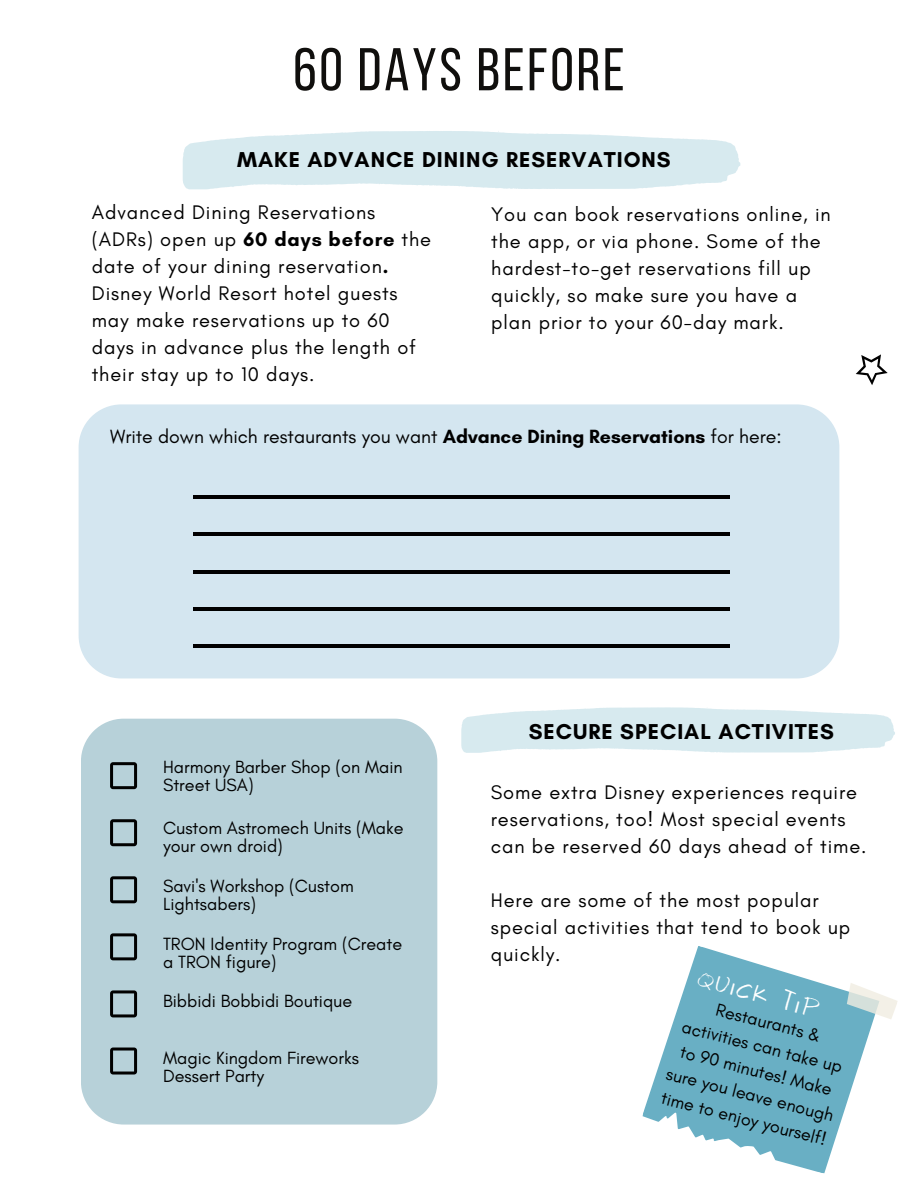
<style>
.page{position:relative;width:918px;height:1188px;background:#fff}
.page>*{position:absolute;margin:0;border:0;box-sizing:border-box;transform-origin:0 0}
.t1{font:60.15px "Bebas Neue";letter-spacing:.045em;color:#100f0d}
.t2{font:34.2px "NF ANTIO Regular";color:#fff}
.t3{font:700 21.9px "Glacial Indifference";letter-spacing:.045em;color:#000}
.t4{font:20.1px/27px "Glacial Indifference";letter-spacing:.045em;color:#000}
.t5{font:19.5px "Glacial Indifference";color:#000}
.t6{font:18px/18px "Glacial Indifference";color:#000}
.s1{font-weight:700}
</style>
<div class="page">
<svg style="left:183px;top:131px;width:557px;height:58px"></svg>
<svg style="left:461px;top:707px;width:434px;height:45px"></svg>
<div style="left:81px;top:719px;width:356px;height:406px;background:#b7d1d9"></div>
<div style="left:79px;top:404px;width:760px;height:274px;background:#d4e6f0"></div>
<svg style="left:855px;top:354px;width:33px;height:31px"></svg>
<svg style="left:110px;top:762px;width:27px;height:27px"></svg>
<hr style="left:193px;top:496px;width:537px;height:3px;background:#000">
<hr style="left:193px;top:533px;width:537px;height:3px;background:#000">
<hr style="left:193px;top:570px;width:537px;height:3px;background:#000">
<hr style="left:193px;top:607px;width:537px;height:3px;background:#000">
<hr style="left:193px;top:644px;width:537px;height:4px;background:#000">
<svg style="left:110px;top:876px;width:27px;height:27px"></svg>
<svg style="left:110px;top:933px;width:27px;height:27px"></svg>
<svg style="left:110px;top:990px;width:27px;height:27px"></svg>
<svg style="left:110px;top:1048px;width:27px;height:27px"></svg>
<svg style="left:110px;top:819px;width:27px;height:27px"></svg>
<svg style="left:642px;top:946px;width:232px;height:228px;fill:#69afc4"></svg>
<svg style="left:846px;top:983px;width:52px;height:37px"></svg>
<p class="t1" style="left:293px;top:45px;width:333px">60 dAYS BEFORE</p>
<p class="t3" style="left:237px;top:147px;width:435px">MAKE ADVANCE DINING RESERVATIONS</p>
<h1 class="t4" style="left:92px;top:198px;width:341px">Advanced Dining Reservations (ADRs) open up <span class="s1">60 days before</span> the date of your dining reservation<span class="s1">.<br></span>Disney World Resort hotel guests may make reservations up to 60 days in advance plus the length of their stay up to 10 days.</h1>
<p class="t4" style="left:491px;top:201px;width:341px">You can book reservations online, in the app, or via phone. Some of the hardest-to-get reservations fill up quickly, so make sure you have a plan prior to your 60-day mark.</p>
<p class="t5" style="left:110px;top:424px;width:673px">Write down which restaurants you want <span class="s1">Advance Dining Reservations</span> for here:</p>
<p class="t6" style="left:163px;top:757px;width:241px">Harmony Barber Shop (on Main<br>Street USA)</p>
<p class="t6" style="left:163px;top:819px;width:242px">Custom Astromech Units (Make your own droid)</p>
<p class="t6" style="left:163px;top:877px;width:192px">Savi's Workshop (Custom<br>Lightsabers)</p>
<p class="t6" style="left:163px;top:934px;width:241px">TRON Identity Program (Create a TRON figure)</p>
<p class="t6" style="left:163px;top:992px;width:191px">Bibbidi Bobbidi Boutique</p>
<p class="t6" style="left:163px;top:1049px;width:197px">Magic Kingdom Fireworks<br>Dessert Party</p>
<h3 class="t3" style="left:529px;top:718px;width:307px">SECURE SPECIAL ACTIVITES</h3>
<h4 class="t4" style="left:491px;top:779px;width:377px">Some extra Disney experiences require reservations, too! Most special events can be reserved 60 days ahead of time.</h4>
<h4 class="t4" style="left:491px;top:887px;width:361px">Here are some of the most popular special activities that tend to book up quickly.</h4>
<p class="t2" style="left:704px;top:955px;width:127px;rotate:15deg">QUICK TIP</p>
<p class="t6" style="left:688px;top:989px;width:174px;line-height:24.8px;text-align:center;rotate:14deg">Restaurants &amp; activities can take up to 90 minutes! Make sure you leave enough time to enjoy yourself!</p>
</div>
